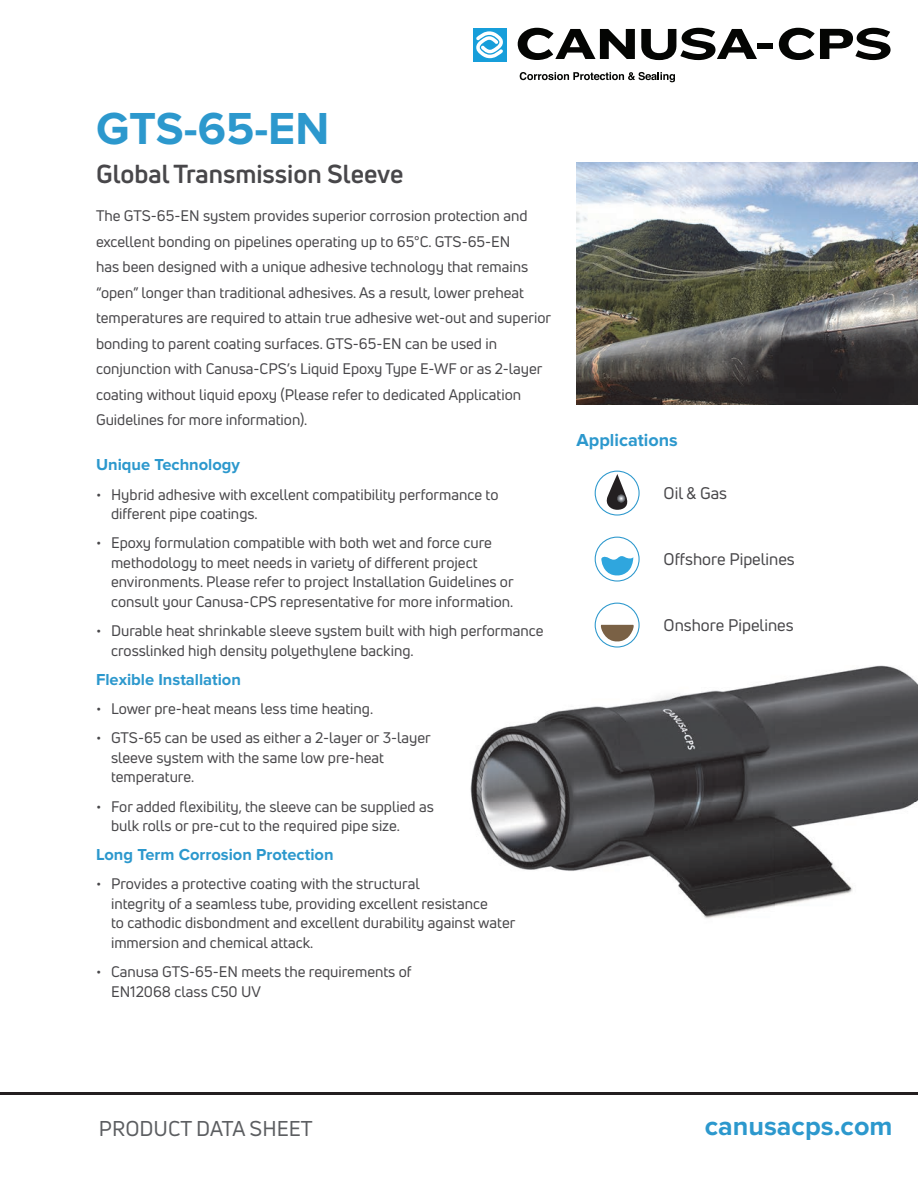
<style>
.page{position:relative;width:918px;height:1188px;background:#fff}
.page>*{position:absolute;margin:0;border:0;box-sizing:border-box;transform-origin:0 0}
.t1{font:700 46.5px "Proxima Nova";letter-spacing:-.005em;color:#2c98cd}
.t2{font:700 27px "Proxima Nova";color:#2c98cd}
.t3{font:700 25.5px "Uni Neue";color:#48474a}
.t4{font:21px "Uni Neue";color:#5c5e61}
.t5{font:700 18px "Proxima Nova";color:#2c98cd}
.t6{font:700 16.5px "Proxima Nova";color:#2c98cd}
.t7{font:16.5px "Uni Neue";color:#48474a}
.t8{font:15px/19.5px "Uni Neue";color:#48474a}
</style>
<div class="page">
<hr style="left:0;top:1092px;width:918px;height:3px;background:#231f20">
<div style="left:473px;top:28px;width:33px;height:34px;background:#179eda"></div>
<svg style="left:476px;top:31px;width:27px;height:27px"></svg>
<svg style="left:518px;top:28px;width:117px;height:32px"></svg>
<svg style="left:641px;top:28px;width:116px;height:32px"></svg>
<svg style="left:779px;top:28px;width:112px;height:32px"></svg>
<div style="left:757px;top:43px;width:16px;height:5px;background:#040503"></div>
<svg style="left:520px;top:72px;width:155px;height:10px"></svg>
<img style="left:470px;top:665px;width:448px;height:254px">
<svg style="left:595px;top:471px;width:44px;height:44px"></svg>
<div style="left:595px;top:471px;width:45px;height:45px;border:1px solid #2c98cd;border-radius:50%"></div>
<svg style="left:605px;top:474px;width:25px;height:36px"></svg>
<div style="left:595px;top:537px;width:45px;height:45px;border:1px solid #2c98cd;border-radius:50%"></div>
<svg style="left:601px;top:556px;width:33px;height:21px"></svg>
<div style="left:595px;top:603px;width:45px;height:45px;border:1px solid #2c98cd;border-radius:50%"></div>
<svg style="left:599px;top:625px;width:36px;height:18px"></svg>
<img style="left:577px;top:162px;width:341px;height:243px">
<h1 class="t1" style="left:96px;top:112px;width:235px">GTS-65-EN</h1>
<h3 class="t3" style="left:96px;top:165px;width:309px">Global Transmission Sleeve</h3>
<p class="t8" style="left:96px;top:204px;width:457px;line-height:25.5px">The GTS-65-EN system provides superior corrosion protection and excellent bonding on pipelines operating up to 65°C. GTS-65-EN<br>has been designed with a unique adhesive technology that remains “open” longer than traditional adhesives. As a result, lower preheat temperatures are required to attain true adhesive wet-out and superior bonding to parent coating surfaces. GTS-65-EN can be used in conjunction with Canusa-CPS’s Liquid Epoxy Type E-WF or as 2-layer coating without liquid epoxy (Please refer to dedicated Application Guidelines for more information).</p>
<p class="t6" style="left:96px;top:459px;width:146px">Unique Technology</p>
<p class="t8" style="left:111px;top:486px;width:389px;text-indent:-15px">• Hybrid adhesive with excellent compatibility performance to different pipe coatings.</p>
<p class="t8" style="left:111px;top:535px;width:404px;text-indent:-15px">• Epoxy formulation compatible with both wet and force cure methodology to meet needs in variety of different project environments. Please refer to project Installation Guidelines or consult your Canusa-CPS representative for more information.</p>
<p class="t8" style="left:111px;top:622px;width:434px;text-indent:-15px">• Durable heat shrinkable sleeve system built with high performance crosslinked high density polyethylene backing.</p>
<p class="t6" style="left:96px;top:674px;width:146px">Flexible Installation</p>
<p class="t8" style="left:96px;top:700px;width:279px">• Lower pre-heat means less time heating.</p>
<p class="t8" style="left:111px;top:729px;width:321px;text-indent:-15px">• GTS-65 can be used as either a 2-layer or 3-layer sleeve system with the same low pre-heat temperature.</p>
<p class="t8" style="left:111px;top:798px;width:324px;text-indent:-15px">• For added flexibility, the sleeve can be supplied as bulk rolls or pre-cut to the required pipe size.</p>
<p class="t6" style="left:96px;top:849px;width:239px">Long Term Corrosion Protection</p>
<p class="t8" style="left:111px;top:876px;width:406px;text-indent:-15px">• Provides a protective coating with the structural<br>integrity of a seamless tube, providing excellent resistance<br>to cathodic disbondment and excellent durability against water immersion and chemical attack.</p>
<p class="t8" style="left:111px;top:963px;width:302px;text-indent:-15px">• Canusa GTS-65-EN meets the requirements of<br>EN12068 class C50 UV</p>
<p class="t5" style="left:577px;top:434px;width:103px">Applications</p>
<p class="t7" style="left:664px;top:487px;width:65px">Oil &amp; Gas</p>
<p class="t7" style="left:664px;top:553px;width:133px">Offshore Pipelines</p>
<p class="t7" style="left:664px;top:619px;width:131px">Onshore Pipelines</p>
<h3 class="t4" style="left:99px;top:1121px;width:215px">PRODUCT DATA SHEET</h3>
<h2 class="t2" style="left:705px;top:1117px;width:189px">canusacps.com</h2>
</div>
